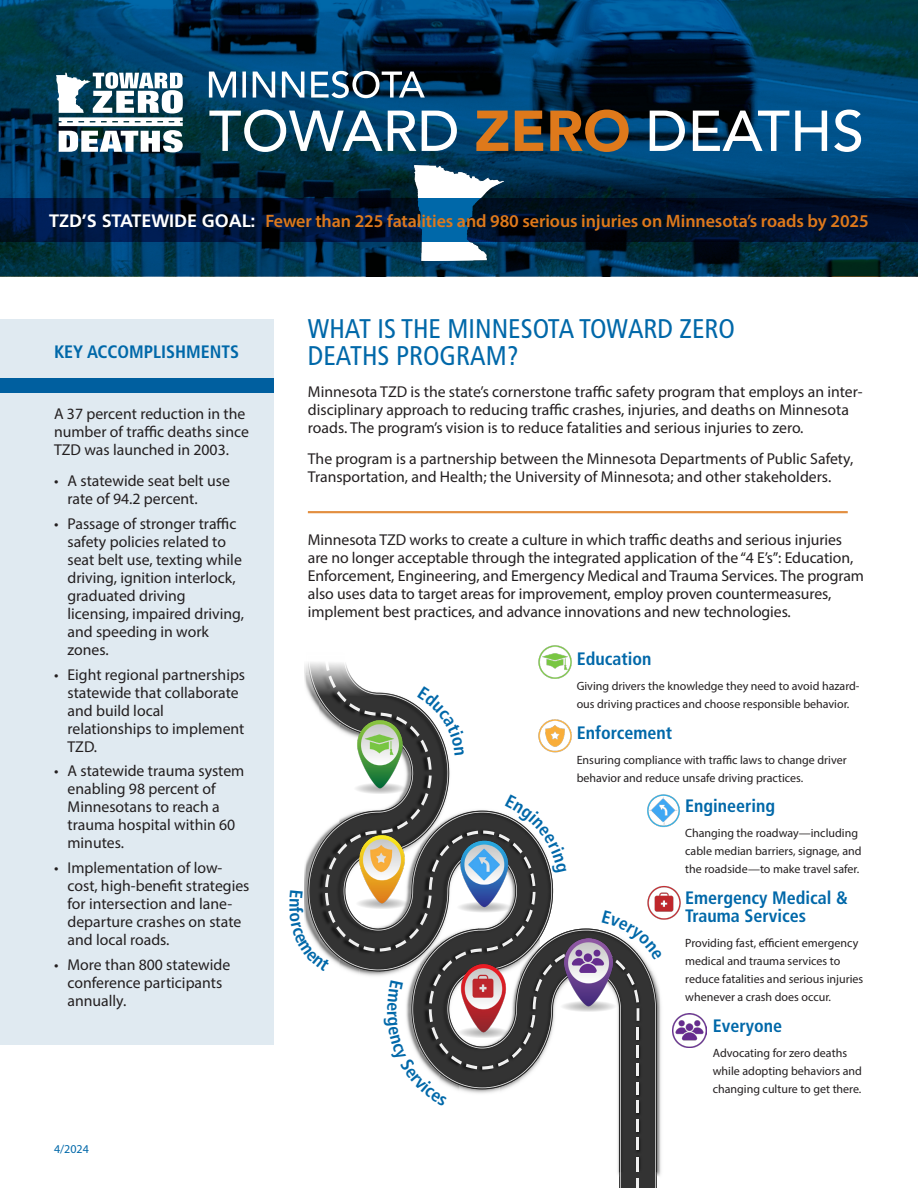
<style>
.page{position:relative;width:918px;height:1188px;background:#fff}
.page>*{position:absolute;margin:0;border:0;box-sizing:border-box;transform-origin:0 0}
.t1{font:condensed 27px/27px "Frutiger LT Std";color:#0068a9}
.subhead{font:700 condensed 18px/18px "Frutiger LT Std";color:#0068a9}
.goal_text{font:600 18px "Myriad Pro";letter-spacing:-.005em;color:#de791b}
.body{font:15.75px/18px "Myriad Pro";color:#231f20}
.body-2{font:12px/18px "Myriad Pro";color:#231f20}
.body-3{font:12px "Myriad Pro";color:#0068a9}
.s1{font-family:"Frutiger LT Std";font-weight:700;color:#fff}
</style>
<div class="page">
<img style="left:660px;top:885px;width:4px;height:289px">
<img style="left:656px;top:1113px;width:4px;height:64px">
<svg style="left:637px;top:1119px;width:2px;height:13px"></svg>
<svg style="left:637px;top:1138px;width:2px;height:12px"></svg>
<svg style="left:637px;top:1179px;width:2px;height:9px"></svg>
<svg style="left:637px;top:1158px;width:2px;height:14px"></svg>
<div style="left:0;top:320px;width:274px;height:725px;background:#e0eaf1"></div>
<svg style="left:0;top:0;width:918px;height:276px"></svg>
<img style="left:415px;top:165px;width:88px;height:95px">
<svg style="left:0;top:199px;width:918px;height:43px"></svg>
<svg style="left:650px;top:110px;width:211px;height:42px"></svg>
<svg style="left:476px;top:110px;width:153px;height:42px"></svg>
<svg style="left:209px;top:110px;width:248px;height:42px"></svg>
<svg style="left:209px;top:71px;width:216px;height:27px"></svg>
<hr style="left:308px;top:511px;width:540px;height:1px;background:#de791b">
<hr style="left:308px;top:512px;width:540px;height:1px;background:#de791b">
<div style="left:0;top:378px;width:274px;height:14px;background:#005f9f"></div>
<img style="left:539px;top:645px;width:33px;height:13px">
<img style="left:663px;top:886px;width:18px;height:39px">
<img style="left:663px;top:794px;width:17px;height:33px">
<img style="left:672px;top:1014px;width:34px;height:34px">
<svg style="left:56px;top:72px;width:127px;height:80px"></svg>
<svg style="left:304px;top:658px;width:359px;height:455px"></svg>
<p class="goal_text" style="left:49px;top:209px;width:821px"><span class="s1">TZD’S STATEWIDE GOAL:</span> Fewer than 225 fatalities and 980 serious injuries on Minnesota’s roads by 2025</p>
<p class="subhead" style="left:54px;top:343px;width:187px">KEY ACCOMPLISHMENTS</p>
<p class="body" style="left:54px;top:404px;width:196px">A 37 percent reduction in the number of traffic deaths since<br>TZD was launched in 2003.</p>
<p class="body" style="left:68px;top:472px;width:164px;text-indent:-14px">• A statewide seat belt use rate of 94.2 percent.</p>
<p class="body" style="left:68px;top:514px;width:178px;text-indent:-14px">• Passage of stronger traffic safety policies related to seat belt use, texting while driving, ignition interlock, graduated driving licensing, impaired driving, and speeding in work zones.</p>
<p class="body" style="left:68px;top:665px;width:179px;text-indent:-14px">• Eight regional partnerships statewide that collaborate and build local relationships to implement<br>TZD.</p>
<p class="body" style="left:68px;top:762px;width:178px;text-indent:-14px">• A statewide trauma system enabling 98 percent of<br>Minnesotans to reach a trauma hospital within 60 minutes.</p>
<p class="body" style="left:68px;top:859px;width:183px;text-indent:-14px">• Implementation of low&shy;cost, high-benefit strategies for intersection and lane&shy;departure crashes on state and local roads.</p>
<p class="body" style="left:68px;top:955px;width:164px;text-indent:-14px">• More than 800 statewide conference participants annually.</p>
<p class="body-3" style="left:54px;top:1141px;width:36px">4/2024</p>
<p class="t1" style="left:308px;top:316px;width:429px">WHAT IS THE MINNESOTA TOWARD ZERO<br>DEATHS PROGRAM?</p>
<p class="body" style="left:308px;top:382px;width:556px">Minnesota TZD is the state’s cornerstone traffic safety program that employs an inter&shy;disciplinary approach to reducing traffic crashes, injuries, and deaths on Minnesota roads. The program’s vision is to reduce fatalities and serious injuries to zero.</p>
<p class="body" style="left:308px;top:450px;width:547px">The program is a partnership between the Minnesota Departments of Public Safety,<br>Transportation, and Health; the University of Minnesota; and other stakeholders.</p>
<p class="body" style="left:308px;top:531px;width:558px">Minnesota TZD works to create a culture in which traffic deaths and serious injuries are no longer acceptable through the integrated application of the “4 E’s”: Education, Enforcement, Engineering, and Emergency Medical and Trauma Services. The program also uses data to target areas for improvement, employ proven countermeasures, implement best practices, and advance innovations and new technologies.</p>
<p class="subhead" style="left:577px;top:650px;width:76px">Education</p>
<p class="body-2" style="left:577px;top:676px;width:284px">Giving drivers the knowledge they need to avoid hazard&shy;ous driving practices and choose responsible behavior.</p>
<p class="subhead" style="left:577px;top:724px;width:97px">Enforcement</p>
<p class="body-2" style="left:577px;top:751px;width:271px">Ensuring compliance with traffic laws to change driver behavior and reduce unsafe driving practices.</p>
<p class="subhead" style="left:685px;top:797px;width:92px">Engineering</p>
<p class="body-2" style="left:685px;top:823px;width:178px">Changing the roadway—including cable median barriers, signage, and the roadside—to make travel safer.</p>
<p class="subhead" style="left:685px;top:889px;width:164px">Emergency Medical &amp;<br>Trauma Services</p>
<p class="body-2" style="left:685px;top:934px;width:180px">Providing fast, efficient emergency medical and trauma services to reduce fatalities and serious injuries whenever a crash does occur.</p>
<p class="subhead" style="left:713px;top:1017px;width:71px">Everyone</p>
<p class="body-2" style="left:713px;top:1044px;width:151px">Advocating for zero deaths while adopting behaviors and changing culture to get there.</p>
</div>
